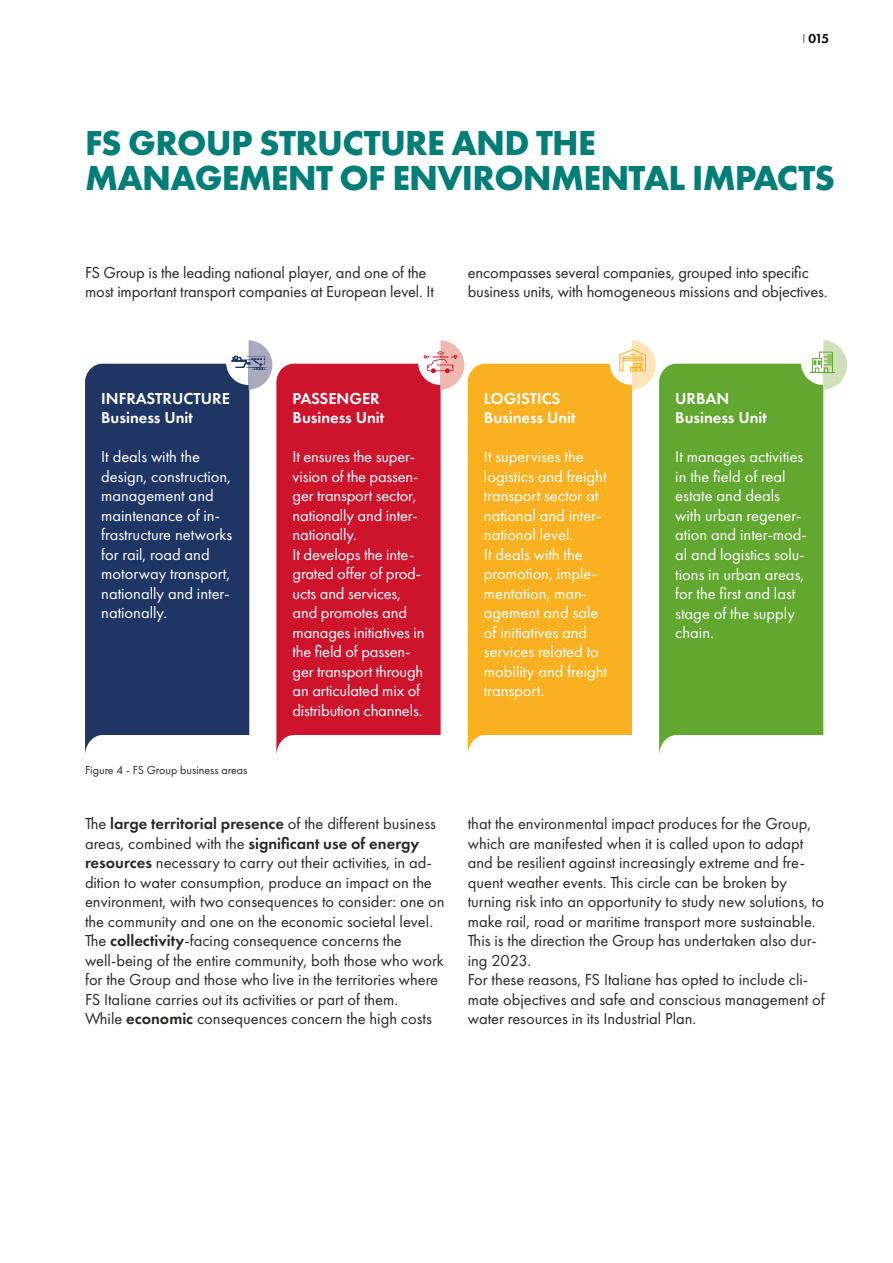
<style>
.page{position:relative;width:893px;height:1263px;background:#fff}
.page>*{position:absolute;margin:0;border:0;box-sizing:border-box;transform-origin:0 0}
.t1{font:700 36px/34.5px "Futura PT";letter-spacing:-.02em;color:#027e78}
.t2{font:16.5px/19.5px "Futura PT";color:#282827}
.t3{font:16.5px/19.5px "Futura PT";color:#fff}
.t4{font:600 16.5px/19.5px "Futura PT";color:#fff}
.t5{font:600 13.5px "Futura PT";color:#000}
.t6{font:12px "Futura PT";color:#282827}
.s1{font-weight:300}
.s2{font-weight:600}
</style>
<div class="page">
<div style="left:276px;top:364px;width:165px;height:390px;background:#ce132d"></div>
<div style="left:85px;top:364px;width:164px;height:390px;background:#1f3664"></div>
<svg style="left:226px;top:340px;width:46px;height:50px"></svg>
<svg style="left:418px;top:340px;width:46px;height:50px"></svg>
<div style="left:468px;top:364px;width:164px;height:388px;background:#f9b122"></div>
<div style="left:659px;top:364px;width:164px;height:390px;background:#61a730"></div>
<svg style="left:610px;top:340px;width:46px;height:50px"></svg>
<svg style="left:801px;top:340px;width:46px;height:50px"></svg>
<p class="t5" style="left:802px;top:30px;width:28px"><span class="s1">I</span> 015</p>
<h1 class="t1" style="left:85px;top:125px;width:751px">FS GROUP STRUCTURE AND THE<br>MANAGEMENT OF ENVIRONMENTAL IMPACTS</h1>
<p class="t2" style="left:85px;top:262px;width:350px">FS Group is the leading national player, and one of the most important transport companies at European level. It</p>
<p class="t2" style="left:468px;top:262px;width:361px">encompasses several companies, grouped into specific business units, with homogeneous missions and objectives.</p>
<p class="t4" style="left:101px;top:388px;width:130px">INFRASTRUCTURE<br>Business Unit</p>
<p class="t3" style="left:101px;top:447px;width:133px">It deals with the design, construction, management and maintenance of in&shy;frastructure networks for rail, road and motorway transport, nationally and inter&shy;nationally.</p>
<p class="t6" style="left:85px;top:762px;width:164px">Figure 4 - FS Group business areas</p>
<p class="t4" style="left:293px;top:388px;width:93px">PASSENGER<br>Business Unit</p>
<p class="t3" style="left:293px;top:447px;width:133px">It ensures the super&shy;vision of the passen&shy;ger transport sector, nationally and inter&shy;nationally.<br>It develops the inte&shy;grated offer of prod&shy;ucts and services, and promotes and manages initiatives in the field of passen&shy;ger transport through an articulated mix of distribution channels.</p>
<p class="t4" style="left:484px;top:388px;width:93px">LOGISTICS<br>Business Unit</p>
<p class="t3" style="left:484px;top:447px;width:125px">It supervises the logistics and freight transport sector at national and inter&shy;national level.<br>It deals with the promotion, imple&shy;mentation, man&shy;agement and sale of initiatives and services related to mobility and freight transport.</p>
<p class="t4" style="left:675px;top:388px;width:93px">URBAN<br>Business Unit</p>
<p class="t3" style="left:675px;top:447px;width:133px">It manages activities in the field of real estate and deals with urban regener&shy;ation and inter-mod&shy;al and logistics solu&shy;tions in urban areas, for the first and last stage of the supply chain.</p>
<p class="t2" style="left:85px;top:814px;width:361px">The <span class="s2">large territorial presence</span> of the different business areas, combined with the <span class="s2">significant use of energy resources</span> necessary to carry out their activities, in ad&shy;dition to water consumption, produce an impact on the environment, with two consequences to consider: one on the community and one on the economic societal level.<br>The <span class="s2">collectivity</span>-facing consequence concerns the well-being of the entire community, both those who work for the Group and those who live in the territories where FS Italiane carries out its activities or part of them.<br>While <span class="s2">economic</span> consequences concern the high costs</p>
<p class="t2" style="left:468px;top:814px;width:358px">that the environmental impact produces for the Group, which are manifested when it is called upon to adapt and be resilient against increasingly extreme and fre&shy;quent weather events. This circle can be broken by turning risk into an opportunity to study new solutions, to make rail, road or maritime transport more sustainable.<br>This is the direction the Group has undertaken also dur&shy;ing 2023.<br>For these reasons, FS Italiane has opted to include cli&shy;mate objectives and safe and conscious management of water resources in its Industrial Plan.</p>
</div>
